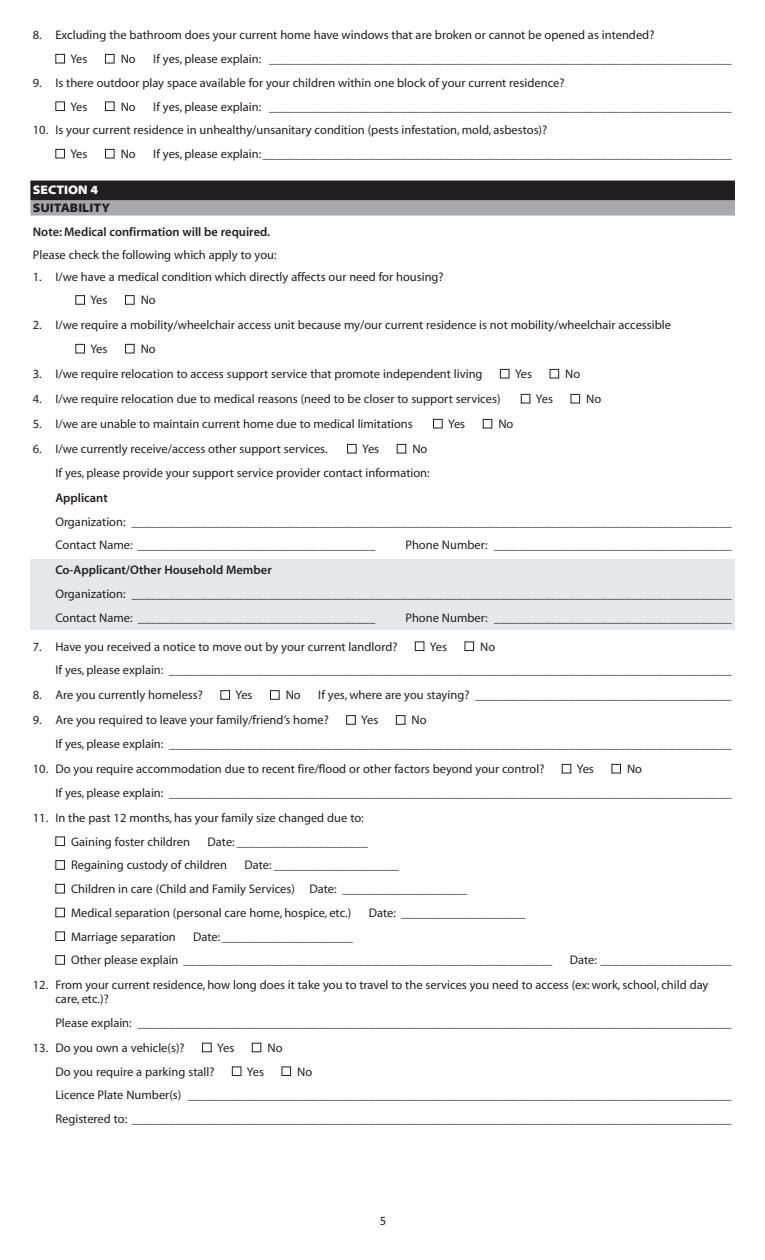
<style>
.page{position:relative;width:765px;height:1260px;background:#fff}
.page>*{position:absolute;margin:0;border:0;box-sizing:border-box;transform-origin:0 0}
.t1{font:12.5px/23.8px "Myriad MM.400.600";color:#231f20}
.t2{font:12.5px "Myriad MM.565.600";color:#231f20}
.t3{font:12.5px "Myriad MM.215.300";color:#231f20}
.t4{font:12.5px "Myriad MM.215.300";color:#fff}
.s1{color:#fff}
</style>
<div class="page">
<div style="left:31px;top:559px;width:704px;height:71px;background:#e6e7e9"></div>
<div style="left:30px;top:181px;width:705px;height:20px;background:#231f20"></div>
<div style="left:30px;top:201px;width:705px;height:15px;background:#a8a9ad"></div>
<p class="t1" style="left:33px;top:24px;width:623px">8. Excluding the bathroom does your current home have windows that are broken or cannot be opened as intended?</p>
<p class="t1" style="left:55px;top:48px;width:34px"><span class="s1">■</span> Yes</p>
<p class="t1" style="left:105px;top:48px;width:32px"><span class="s1">■</span> No</p>
<p class="t1" style="left:153px;top:48px;width:580px">If yes, please explain: __________________________________________________________________________</p>
<p class="t1" style="left:33px;top:72px;width:533px">9. Is there outdoor play space available for your children within one block of your current residence?</p>
<p class="t1" style="left:55px;top:96px;width:34px"><span class="s1">■</span> Yes</p>
<p class="t1" style="left:105px;top:96px;width:32px"><span class="s1">■</span> No</p>
<p class="t1" style="left:153px;top:96px;width:580px">If yes, please explain: __________________________________________________________________________</p>
<p class="t1" style="left:33px;top:119px;width:516px">10. Is your current residence in unhealthy/unsanitary condition (pests infestation, mold, asbestos)?</p>
<p class="t1" style="left:55px;top:143px;width:34px"><span class="s1">■</span> Yes</p>
<p class="t1" style="left:105px;top:143px;width:32px"><span class="s1">■</span> No</p>
<p class="t1" style="left:153px;top:143px;width:580px">If yes, please explain: ___________________________________________________________________________</p>
<p class="t4" style="left:33px;top:185px;width:67px">SECTION 4</p>
<p class="t3" style="left:33px;top:203px;width:79px">SUITABILITY</p>
<p class="t2" style="left:33px;top:227px;width:239px">Note: Medical confirmation will be required.</p>
<p class="t1" style="left:33px;top:244px;width:245px">Please check the following which apply to you:</p>
<p class="t1" style="left:33px;top:266px;width:412px">1. I/we have a medical condition which directly affects our need for housing?</p>
<p class="t1" style="left:75px;top:289px;width:34px"><span class="s1">■</span> Yes</p>
<p class="t1" style="left:125px;top:289px;width:32px"><span class="s1">■</span> No</p>
<p class="t1" style="left:33px;top:314px;width:640px">2. I/we require a mobility/wheelchair access unit because my/our current residence is not mobility/wheelchair accessible</p>
<p class="t1" style="left:75px;top:338px;width:34px"><span class="s1">■</span> Yes</p>
<p class="t1" style="left:125px;top:338px;width:32px"><span class="s1">■</span> No</p>
<p class="t1" style="left:33px;top:363px;width:451px">3. I/we require relocation to access support service that promote independent living</p>
<p class="t1" style="left:500px;top:363px;width:34px"><span class="s1">■</span> Yes</p>
<p class="t1" style="left:550px;top:363px;width:32px"><span class="s1">■</span> No</p>
<p class="t1" style="left:33px;top:388px;width:469px">4. I/we require relocation due to medical reasons (need to be closer to support services)</p>
<p class="t1" style="left:521px;top:388px;width:34px"><span class="s1">■</span> Yes</p>
<p class="t1" style="left:571px;top:388px;width:32px"><span class="s1">■</span> No</p>
<p class="t1" style="left:33px;top:413px;width:381px">5. I/we are unable to maintain current home due to medical limitations</p>
<p class="t1" style="left:433px;top:413px;width:34px"><span class="s1">■</span> Yes</p>
<p class="t1" style="left:483px;top:413px;width:32px"><span class="s1">■</span> No</p>
<p class="t1" style="left:33px;top:438px;width:296px">6. I/we currently receive/access other support services.</p>
<p class="t1" style="left:347px;top:438px;width:34px"><span class="s1">■</span> Yes</p>
<p class="t1" style="left:55px;top:438px;width:376px;text-align:right"><span class="s1">■</span> No<br>If yes, please provide your support service provider contact information:</p>
<p class="t2" style="left:55px;top:493px;width:54px">Applicant</p>
<p class="t1" style="left:55px;top:511px;width:678px">Organization: ________________________________________________________________________________________________<br>Contact Name: ______________________________________</p>
<p class="t1" style="left:405px;top:534px;width:328px">Phone Number: ______________________________________</p>
<p class="t2" style="left:55px;top:565px;width:218px">Co-Applicant/Other Household Member</p>
<p class="t1" style="left:55px;top:583px;width:678px">Organization: ________________________________________________________________________________________________<br>Contact Name: ______________________________________</p>
<p class="t1" style="left:405px;top:607px;width:328px">Phone Number: ______________________________________</p>
<p class="t1" style="left:33px;top:636px;width:366px">7. Have you received a notice to move out by your current landlord?</p>
<p class="t1" style="left:415px;top:636px;width:34px"><span class="s1">■</span> Yes</p>
<p class="t1" style="left:55px;top:636px;width:678px;text-indent:409px"><span class="s1">■</span> No<br>If yes, please explain: __________________________________________________________________________________________</p>
<p class="t1" style="left:33px;top:684px;width:172px">8. Are you currently homeless?</p>
<p class="t1" style="left:220px;top:684px;width:34px"><span class="s1">■</span> Yes</p>
<p class="t1" style="left:270px;top:684px;width:32px"><span class="s1">■</span> No</p>
<p class="t1" style="left:318px;top:684px;width:415px">If yes, where are you staying? _________________________________________</p>
<p class="t1" style="left:33px;top:709px;width:297px">9. Are you required to leave your family/friend’s home?</p>
<p class="t1" style="left:346px;top:709px;width:34px"><span class="s1">■</span> Yes</p>
<p class="t1" style="left:55px;top:709px;width:678px;text-indent:340px"><span class="s1">■</span> No<br>If yes, please explain: __________________________________________________________________________________________</p>
<p class="t1" style="left:33px;top:758px;width:513px">10. Do you require accommodation due to recent fire/flood or other factors beyond your control?</p>
<p class="t1" style="left:562px;top:758px;width:34px"><span class="s1">■</span> Yes</p>
<p class="t1" style="left:55px;top:758px;width:678px;text-indent:556px"><span class="s1">■</span> No<br>If yes, please explain: __________________________________________________________________________________________</p>
<p class="t1" style="left:33px;top:807px;width:332px">11. In the past 12 months, has your family size changed due to:</p>
<p class="t1" style="left:55px;top:831px;width:136px"><span class="s1">■</span> Gaining foster children</p>
<p class="t1" style="left:208px;top:831px;width:162px">Date: _____________________</p>
<p class="t1" style="left:55px;top:854px;width:173px"><span class="s1">■</span> Regaining custody of children</p>
<p class="t1" style="left:244px;top:854px;width:156px">Date: ____________________</p>
<p class="t1" style="left:55px;top:878px;width:413px"><span class="s1">■</span> Children in care (Child and Family Services) Date: ____________________</p>
<p class="t1" style="left:55px;top:902px;width:297px"><span class="s1">■</span> Medical separation (personal care home, hospice, etc.)</p>
<p class="t1" style="left:369px;top:902px;width:159px">Date: ____________________</p>
<p class="t1" style="left:55px;top:926px;width:122px"><span class="s1">■</span> Marriage separation</p>
<p class="t1" style="left:193px;top:926px;width:161px">Date:_____________________</p>
<p class="t1" style="left:55px;top:949px;width:498px"><span class="s1">■</span> Other please explain ___________________________________________________________</p>
<p class="t1" style="left:570px;top:949px;width:163px">Date: _____________________</p>
<p class="t1" style="left:55px;top:979px;width:655px;line-height:13.8px;text-indent:-22px">12. From your current residence, how long does it take you to travel to the services you need to access (ex: work, school, child day care, etc.)?</p>
<p class="t1" style="left:55px;top:1012px;width:678px">Please explain: _______________________________________________________________________________________________</p>
<p class="t1" style="left:33px;top:1037px;width:153px">13. Do you own a vehicle(s)?</p>
<p class="t1" style="left:202px;top:1037px;width:34px"><span class="s1">■</span> Yes</p>
<p class="t1" style="left:252px;top:1037px;width:32px"><span class="s1">■</span> No</p>
<p class="t1" style="left:55px;top:1061px;width:161px">Do you require a parking stall?</p>
<p class="t1" style="left:232px;top:1061px;width:34px"><span class="s1">■</span> Yes</p>
<p class="t1" style="left:55px;top:1061px;width:678px;text-indent:226px"><span class="s1">■</span> No<br>Licence Plate Number(s) _______________________________________________________________________________________<br>Registered to: ________________________________________________________________________________________________</p>
<p class="t1" style="left:380px;top:1210px;width:8px">5</p>
</div>
